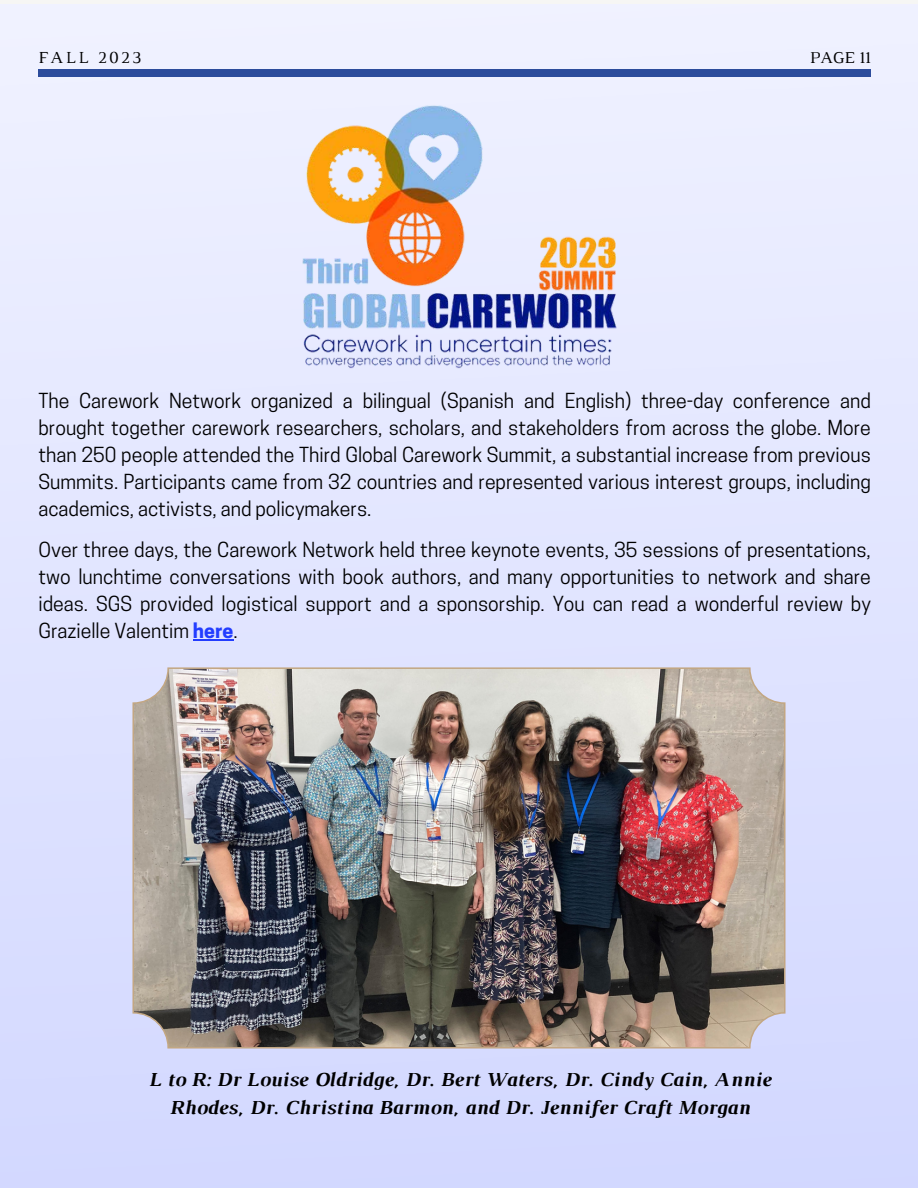
<style>
.page{position:relative;width:918px;height:1188px;background:#fff}
.page>*{position:absolute;margin:0;border:0;box-sizing:border-box;transform-origin:0 0}
.t1{font:italic 700 20.25px/28.2px "Luthier";color:#000;text-align:center}
.t2{font:19.5px/27px "Cooper Hewitt";color:#000;text-align:justify}
.t3{font:17.25px "Luthier";letter-spacing:.14em;color:#000}
.t4{font:16.95px "Luthier";color:#000}
.s1{font-weight:700;color:#233dff}
</style>
<div class="page">
<img style="left:0;top:4px;width:918px;height:1184px">
<div style="left:38px;top:69px;width:833px;height:8px;background:#2c4c9c"></div>
<img style="left:288px;top:92px;width:343px;height:282px">
<img style="left:132px;top:667px;width:654px;height:382px">
<hr style="left:193px;top:639px;width:40px;height:1px;background:#233dff">
<p class="t3" style="left:38px;top:51px;width:105px">FALL 2023</p>
<p class="t4" style="left:810px;top:52px;width:62px">PAGE 11</p>
<p class="t2" style="left:38px;top:389px;width:834px">The Carework Network organized a bilingual (Spanish and English) three-day conference and brought together carework researchers, scholars, and stakeholders from across the globe. More than 250 people attended the Third Global Carework Summit, a substantial increase from previous Summits. Participants came from 32 countries and represented various interest groups, including academics, activists, and policymakers.</p>
<p class="t2" style="left:38px;top:539px;width:834px">Over three days, the Carework Network held three keynote events, 35 sessions of presentations, two lunchtime conversations with book authors, and many opportunities to network and share ideas. SGS provided logistical support and a sponsorship. You can read a wonderful review by Grazielle Valentim <span class="s1">here</span>.</p>
<p class="t1" style="left:148px;top:1067px;width:624px">L to R: Dr Louise Oldridge, Dr. Bert Waters, Dr. Cindy Cain, Annie<br>Rhodes, Dr. Christina Barmon, and Dr. Jennifer Craft Morgan</p>
</div>
